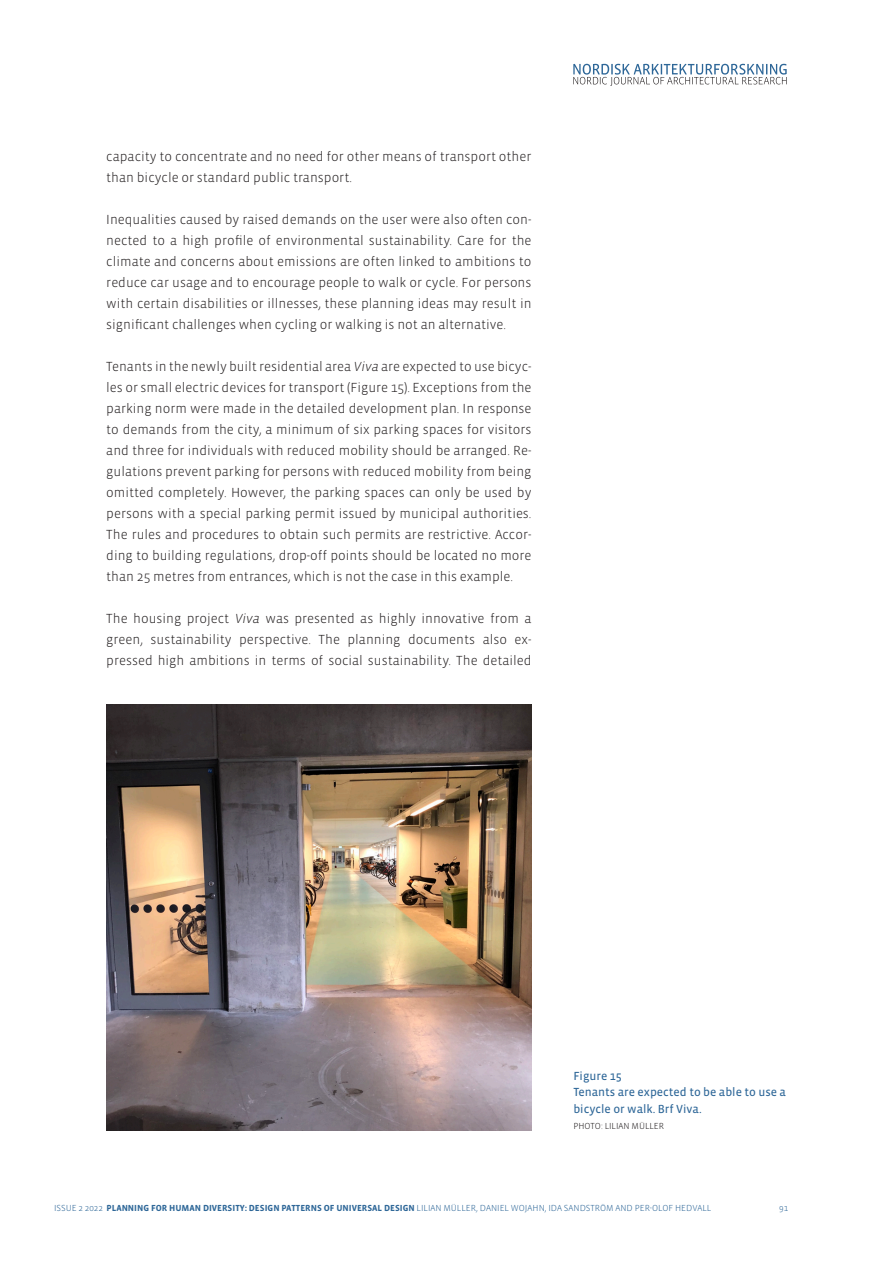
<style>
.page{position:relative;width:893px;height:1263px;background:#fff}
.page>*{position:absolute;margin:0;border:0;box-sizing:border-box;transform-origin:0 0}
.Brødtekst{font:300 13.5px/21px "Vista Sans OT";color:#231f20;text-align:justify}
.Figurtekst{font:12px/16.5px "Vista Sans OT";color:#2e6798}
.t1{font:300 9px "Vista Sans OT";color:#2e6798}
.Referanse_foto{font:300 9px "Vista Sans OT";color:#231f20}
.s1{font-style:italic}
.s2{font-weight:700}
</style>
<div class="page">
<svg style="left:573px;top:64px;width:214px;height:22px"></svg>
<img style="left:106px;top:705px;width:425px;height:425px">
<p class="Brødtekst" style="left:106px;top:147px;width:427px">capacity to concentrate and no need for other means of transport other than bicycle or standard public transport.</p>
<p class="Brødtekst" style="left:106px;top:210px;width:427px">Inequalities caused by raised demands on the user were also often con&shy;nected to a high profile of environmental sustainability. Care for the climate and concerns about emissions are often linked to ambitions to reduce car usage and to encourage people to walk or cycle. For persons with certain disabilities or illnesses, these planning ideas may result in significant challenges when cycling or walking is not an alternative.</p>
<p class="Brødtekst" style="left:106px;top:357px;width:427px">Tenants in the newly built residential area <span class="s1">Viva</span> are expected to use bicyc&shy;les or small electric devices for transport (Figure 15). Exceptions from the parking norm were made in the detailed development plan. In response to demands from the city, a minimum of six parking spaces for visitors and three for individuals with reduced mobility should be arranged. Re&shy;gulations prevent parking for persons with reduced mobility from being omitted completely. However, the parking spaces can only be used by persons with a special parking permit issued by municipal authorities.<br>The rules and procedures to obtain such permits are restrictive. Accor&shy;ding to building regulations, drop-off points should be located no more than 25 metres from entrances, which is not the case in this example.</p>
<p class="Brødtekst" style="left:106px;top:609px;width:427px">The housing project <span class="s1">Viva</span> was presented as highly innovative from a green, sustainability perspective. The planning documents also ex&shy;pressed high ambitions in terms of social sustainability. The detailed</p>
<p class="Figurtekst" style="left:573px;top:1067px;width:50px">Figure 15</p>
<p class="Figurtekst" style="left:573px;top:1084px;width:214px">Tenants are expected to be able to use a bicycle or walk. Brf Viva.</p>
<p class="Referanse_foto" style="left:573px;top:1121px;width:92px">PHOTO: LILIAN MÜLLER</p>
<p class="t1" style="left:54px;top:1204px;width:659px">ISSUE 2 2022 <span class="s2">PLANNING FOR HUMAN DIVERSITY: DESIGN PATTERNS OF UNIVERSAL DESIGN</span> LILIAN MÜLLER, DANIEL WOJAHN, IDA SANDSTRÖM AND PER-OLOF HEDVALL</p>
<p class="t1" style="left:779px;top:1204px;width:10px">91</p>
</div>
